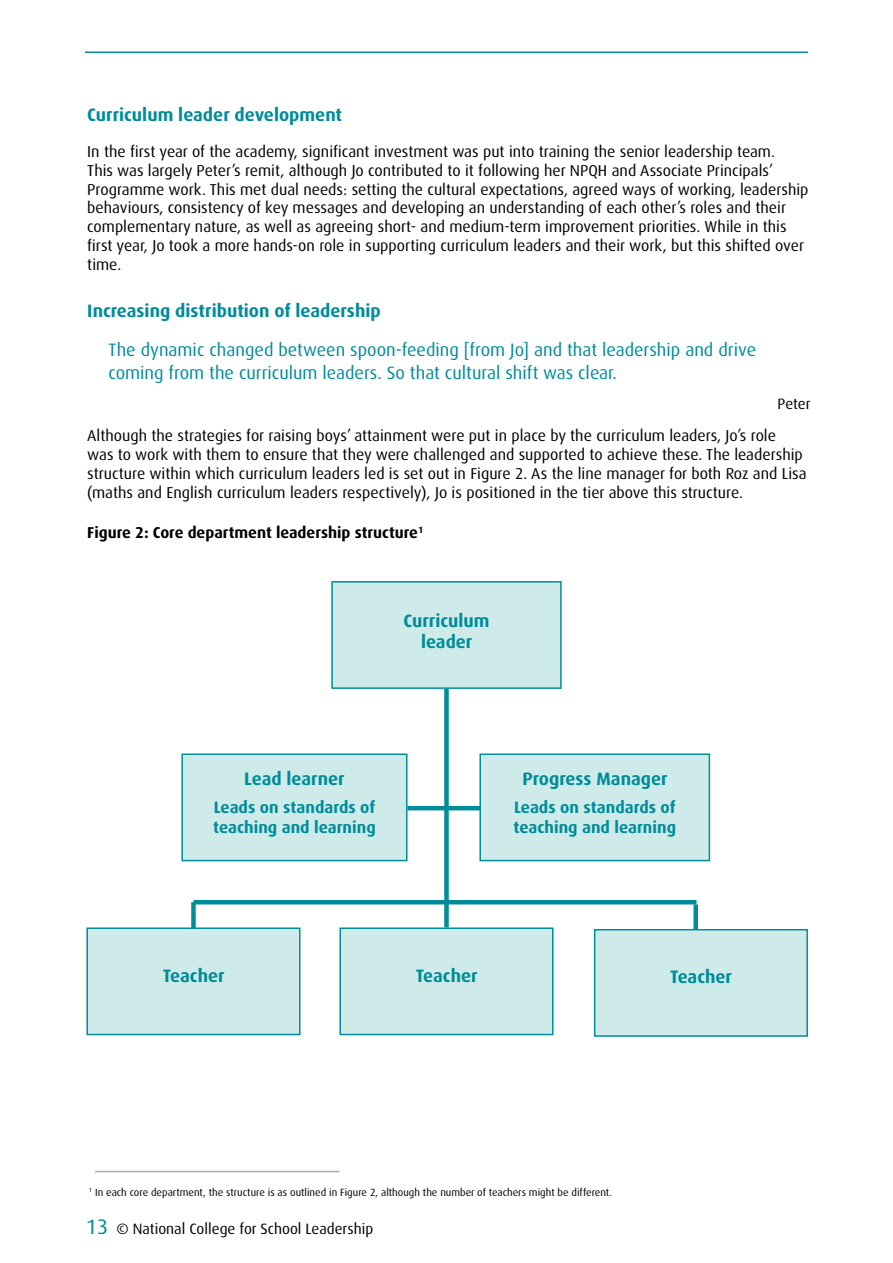
<style>
.page{position:relative;width:893px;height:1263px;background:#fff}
.page>*{position:absolute;margin:0;border:0;box-sizing:border-box;transform-origin:0 0}
.t1{font:18px/22.5px "Dax";color:#008c99}
.t2{font:700 18px/21.6px "Dax";color:#008c99;text-align:center}
.t3{font:700 16.5px/19.8px "Dax";color:#008c99}
.t4{font:15.75px/18.9px "Dax";color:#000}
.t5{font:700 15.75px "Dax";color:#000}
.t6{font:15px "Dax";color:#000}
.t7{font:10.5px "Dax";color:#000}
.s1{font-size:21px;color:#008c99}
</style>
<div class="page">
<hr style="left:85px;top:52px;width:723px;height:1px;background:#008c99">
<div style="left:87px;top:928px;width:213px;height:106px;background:#ceebea"></div>
<div style="left:86px;top:927px;width:214px;height:108px;border:2px solid #008c99"></div>
<div style="left:332px;top:582px;width:229px;height:106px;background:#ceebea"></div>
<div style="left:331px;top:581px;width:231px;height:108px;border:2px solid #008c99"></div>
<div style="left:444px;top:689px;width:5px;height:238px;background:#008c99"></div>
<hr style="left:407px;top:806px;width:78px;height:4px;background:#008c99">
<hr style="left:193px;top:900px;width:503px;height:4px;background:#008c99">
<div style="left:191px;top:902px;width:5px;height:27px;background:#008c99"></div>
<div style="left:693px;top:904px;width:5px;height:27px;background:#008c99"></div>
<div style="left:182px;top:754px;width:225px;height:106px;background:#ceebea"></div>
<div style="left:181px;top:753px;width:226px;height:108px;border:2px solid #008c99"></div>
<div style="left:480px;top:754px;width:229px;height:106px;background:#ceebea"></div>
<div style="left:479px;top:753px;width:231px;height:108px;border:2px solid #008c99"></div>
<div style="left:340px;top:928px;width:213px;height:106px;background:#ceebea"></div>
<div style="left:339px;top:927px;width:214px;height:108px;border:2px solid #008c99"></div>
<div style="left:595px;top:930px;width:212px;height:106px;background:#ceebea"></div>
<div style="left:594px;top:929px;width:214px;height:108px;border:2px solid #008c99"></div>
<hr style="left:95px;top:1171px;width:244px;height:1px;background:#abadb0">
<p class="t2" style="left:87px;top:103px;width:256px">Curriculum leader development</p>
<p class="t4" style="left:87px;top:141px;width:723px">In the first year of the academy, significant investment was put into training the senior leadership team.<br>This was largely Peter’s remit, although Jo contributed to it following her NPQH and Associate Principals’ Programme work. This met dual needs: setting the cultural expectations, agreed ways of working, leadership behaviours, consistency of key messages and developing an understanding of each other’s roles and their complementary nature, as well as agreeing short- and medium-term improvement priorities. While in this first year, Jo took a more hands-on role in supporting curriculum leaders and their work, but this shifted over time.</p>
<p class="t2" style="left:87px;top:299px;width:295px">Increasing distribution of leadership</p>
<p class="t1" style="left:109px;top:338px;width:649px">The dynamic changed between spoon-feeding [from Jo] and that leadership and drive coming from the curriculum leaders. So that cultural shift was clear.</p>
<p class="t6" style="left:778px;top:394px;width:34px">Peter</p>
<p class="t4" style="left:87px;top:426px;width:721px">Although the strategies for raising boys’ attainment were put in place by the curriculum leaders, Jo’s role<br>was to work with them to ensure that they were challenged and supported to achieve these. The leadership structure within which curriculum leaders led is set out in Figure 2. As the line manager for both Roz and Lisa (maths and English curriculum leaders respectively), Jo is positioned in the tier above this structure.</p>
<p class="t5" style="left:87px;top:522px;width:337px">Figure 2: Core department leadership structure<sup>1</sup></p>
<p class="t2" style="left:403px;top:609px;width:88px">Curriculum leader</p>
<p class="t2" style="left:244px;top:767px;width:102px">Lead learner</p>
<p class="t3" style="left:213px;top:797px;width:164px">Leads on standards of teaching and learning</p>
<p class="t2" style="left:522px;top:767px;width:147px">Progress Manager</p>
<p class="t3" style="left:513px;top:797px;width:164px">Leads on standards of teaching and learning</p>
<p class="t2" style="left:163px;top:964px;width:63px">Teacher</p>
<p class="t2" style="left:416px;top:964px;width:63px">Teacher</p>
<p class="t2" style="left:670px;top:965px;width:63px">Teacher</p>
<p class="t7" style="left:89px;top:1185px;width:525px"><sup>1</sup> In each core department, the structure is as outlined in Figure 2, although the number of teachers might be different.</p>
<p class="t6" style="left:86px;top:1219px;width:289px"><span class="s1">13</span> © National College for School Leadership</p>
</div>
